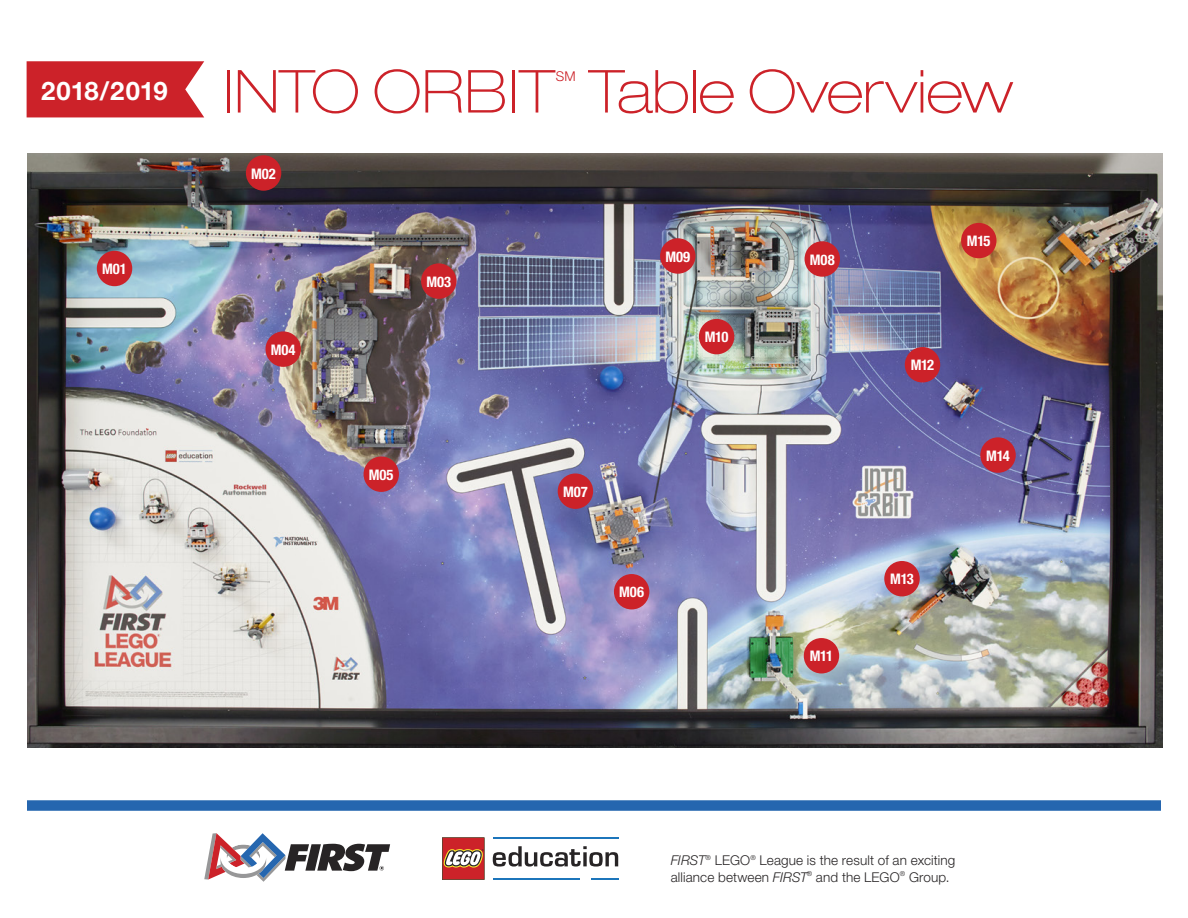
<style>
.page{position:relative;width:1188px;height:918px;background:#fff}
.page>*{position:absolute;margin:0;border:0;box-sizing:border-box;transform-origin:0 0}
.t1{font:100 expanded 59.4px "Helvetica Neue";letter-spacing:-.005em;color:#cc2229}
.t2{font:700 25.65px "Helvetica Neue";letter-spacing:-.005em;color:#fff}
.t3{font:700 condensed 14.55px "Helvetica Neue";letter-spacing:-.005em;color:#fff}
.t4{font:300 13.5px/16.5px "Helvetica Neue";letter-spacing:.01em;color:#272425}
.t5{font:300 13.5px "Helvetica Neue";color:#cc2229}
.s1{font-style:italic}
</style>
<div class="page">
<img style="left:27px;top:153px;width:1135px;height:595px">
<div style="left:97px;top:251px;width:35px;height:35px;background:#cc2229;border-radius:50%"></div>
<div style="left:246px;top:155px;width:35px;height:36px;background:#cc2229;border-radius:50%"></div>
<div style="left:421px;top:263px;width:36px;height:36px;background:#cc2229;border-radius:50%"></div>
<div style="left:614px;top:574px;width:35px;height:35px;background:#cc2229;border-radius:50%"></div>
<div style="left:805px;top:241px;width:35px;height:36px;background:#cc2229;border-radius:50%"></div>
<div style="left:699px;top:319px;width:35px;height:35px;background:#cc2229;border-radius:50%"></div>
<div style="left:804px;top:638px;width:35px;height:35px;background:#cc2229;border-radius:50%"></div>
<div style="left:884px;top:561px;width:36px;height:35px;background:#cc2229;border-radius:50%"></div>
<div style="left:980px;top:437px;width:36px;height:36px;background:#cc2229;border-radius:50%"></div>
<div style="left:905px;top:347px;width:35px;height:35px;background:#cc2229;border-radius:50%"></div>
<div style="left:961px;top:223px;width:36px;height:35px;background:#cc2229;border-radius:50%"></div>
<div style="left:660px;top:238px;width:36px;height:36px;background:#cc2229;border-radius:50%"></div>
<div style="left:558px;top:473px;width:35px;height:36px;background:#cc2229;border-radius:50%"></div>
<div style="left:266px;top:331px;width:35px;height:36px;background:#cc2229;border-radius:50%"></div>
<div style="left:364px;top:456px;width:35px;height:36px;background:#cc2229;border-radius:50%"></div>
<div style="left:27px;top:800px;width:1134px;height:11px;background:#2566af"></div>
<svg style="left:493px;top:846px;width:125px;height:21px"></svg>
<hr style="left:493px;top:837px;width:125px;height:2px;background:#1c75bb">
<hr style="left:493px;top:878px;width:86px;height:2px;background:#1c75bb">
<hr style="left:591px;top:878px;width:27px;height:2px;background:#1c75bb">
<svg style="left:442px;top:837px;width:43px;height:43px;background:#bc574f"></svg>
<svg style="left:204px;top:833px;width:186px;height:49px"></svg>
<svg style="left:27px;top:61px;width:177px;height:56px;background:#ce2e35"></svg>
<h2 class="t2" style="left:41px;top:75px;width:128px">2018/2019</h2>
<p class="t3" style="left:102px;top:260px;width:26px">M01</p>
<h1 class="t1" style="left:224px;top:56px;width:332px">INTO ORBIT</h1>
<p class="t5" style="left:556px;top:68px;width:21px">SM</p>
<h1 class="t1" style="left:589px;top:56px;width:426px">Table Overview</h1>
<p class="t3" style="left:251px;top:165px;width:26px">M02</p>
<p class="t3" style="left:271px;top:341px;width:26px">M04</p>
<p class="t3" style="left:426px;top:273px;width:26px">M03</p>
<p class="t3" style="left:665px;top:248px;width:26px">M09</p>
<p class="t3" style="left:705px;top:328px;width:25px">M10</p>
<p class="t3" style="left:810px;top:251px;width:26px">M08</p>
<p class="t3" style="left:967px;top:232px;width:25px">M15</p>
<p class="t3" style="left:911px;top:356px;width:25px">M12</p>
<p class="t3" style="left:369px;top:466px;width:26px">M05</p>
<p class="t3" style="left:986px;top:447px;width:25px">M14</p>
<p class="t3" style="left:563px;top:483px;width:26px">M07</p>
<p class="t3" style="left:619px;top:583px;width:26px">M06</p>
<p class="t3" style="left:810px;top:647px;width:25px">M11</p>
<p class="t3" style="left:890px;top:570px;width:25px">M13</p>
<p class="t4" style="left:671px;top:852px;width:286px"><span class="s1">FIRST</span><sup>®</sup> LEGO<sup>®</sup> League is the result of an exciting alliance between <span class="s1">FIRST</span><sup>®</sup> and the LEGO<sup>®</sup> Group.</p>
</div>
